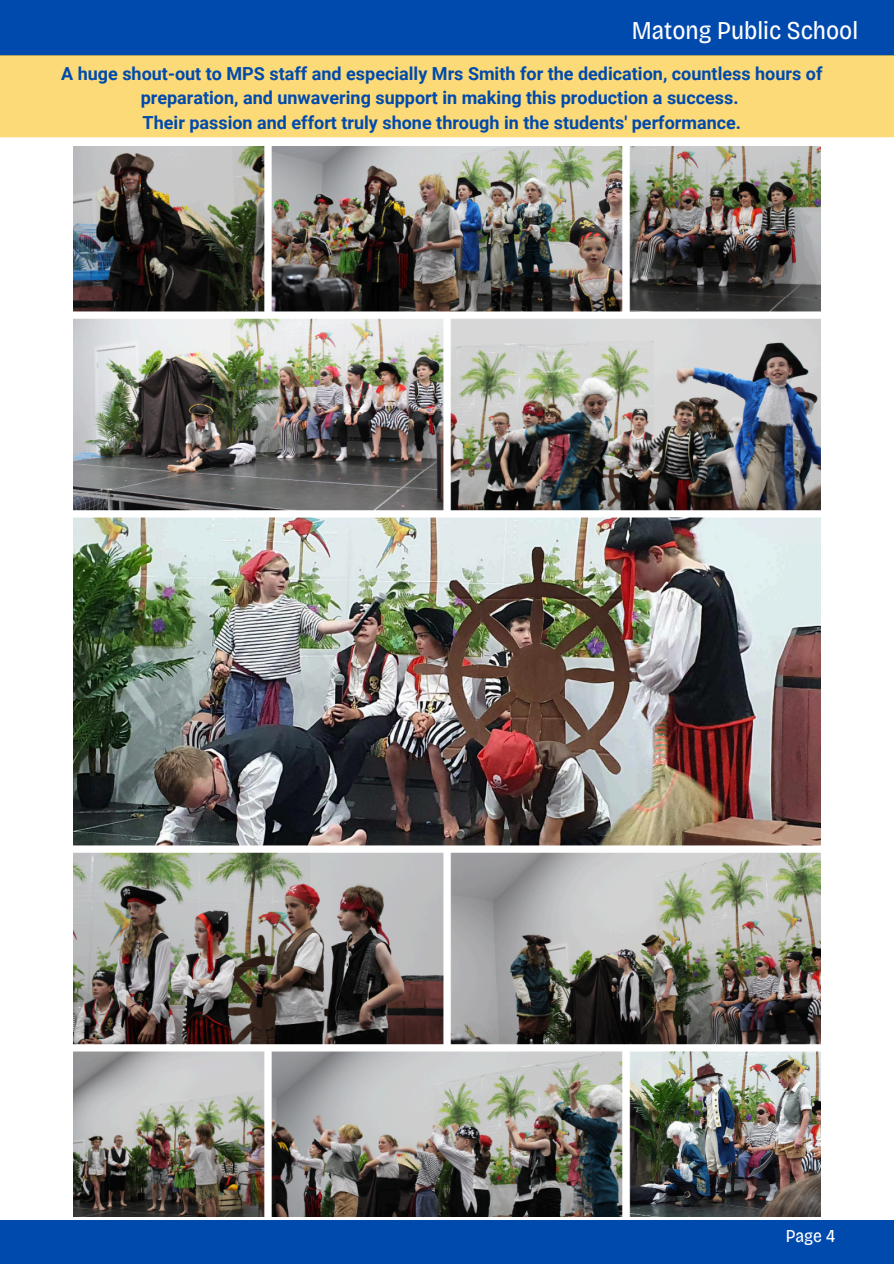
<style>
.page{position:relative;width:894px;height:1264px;background:#fff}
.page>*{position:absolute;margin:0;border:0;box-sizing:border-box;transform-origin:0 0}
.t1{font:semi-condensed 25.65px "Bricolage Grotesque";color:#fff}
.t2{font:semi-condensed 18.15px "Bricolage Grotesque";color:#fff}
.t3{font:700 18px/24.8px "Roboto";color:#004aad;text-align:center}
</style>
<div class="page">
<div style="left:0;top:0;width:893px;height:55px;background:#004aad"></div>
<div style="left:0;top:1220px;width:893px;height:43px;background:#004aad"></div>
<img style="left:74px;top:146px;width:746px;height:1070px">
<div style="left:0;top:55px;width:893px;height:82px;background:#fbda77"></div>
<h2 class="t1" style="left:631px;top:15px;width:228px">Matong Public School</h2>
<p class="t3" style="left:61px;top:61px;width:762px">A huge shout-out to MPS staff and especially Mrs Smith for the dedication, countless hours of preparation, and unwavering support in making this production a success.<br>Their passion and effort truly shone through in the students' performance.</p>
<p class="t2" style="left:785px;top:1225px;width:51px">Page 4</p>
</div>
